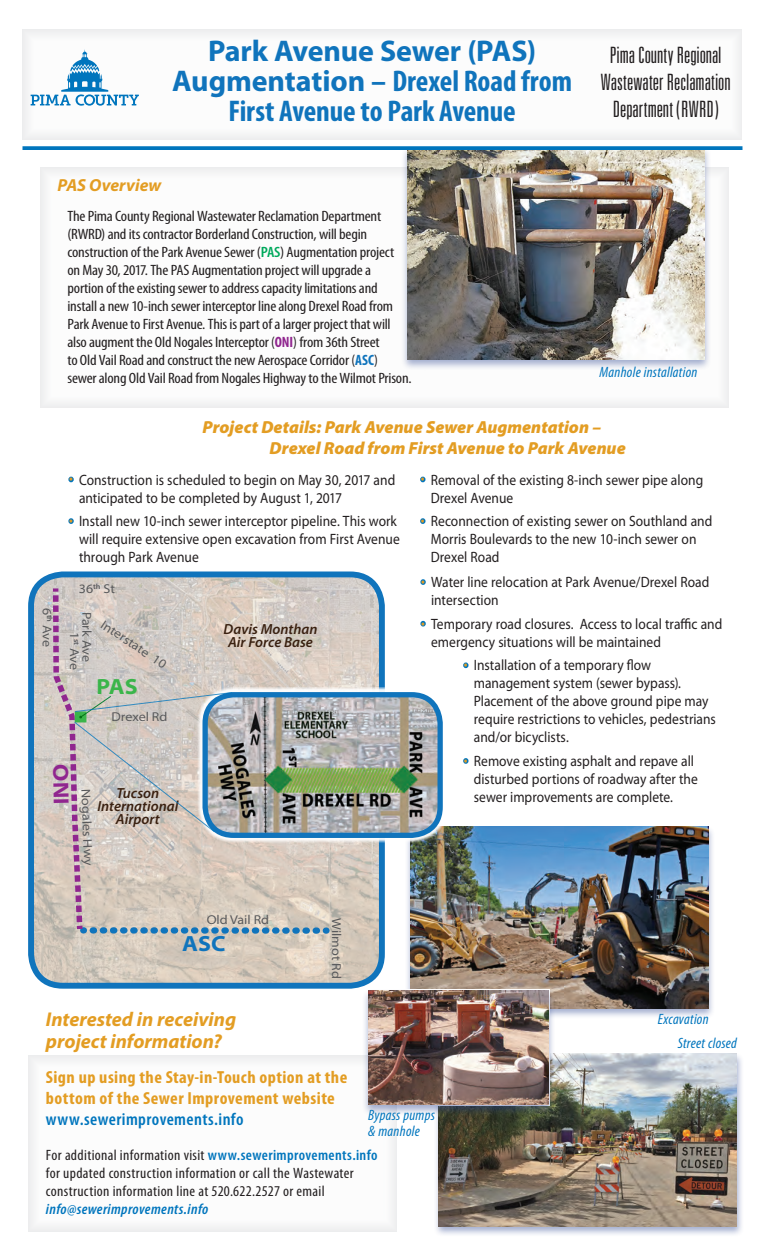
<style>
.page{position:relative;width:765px;height:1260px;background:#fff}
.page>*{position:absolute;margin:0;border:0;box-sizing:border-box;transform-origin:0 0}
.t1{font:700 condensed 30px/30px "Myriad Pro";letter-spacing:-.005em;color:#1074bc;text-align:center}
.t2{font:300 ultra-condensed 22.5px/27px "Univers";color:#231f20;text-align:center}
.t3{font:700 semi-expanded 22px "Myriad Pro";color:#1074bc}
.t4{font:700 semi-expanded 22px "Myriad Pro";color:#3ab54a}
.t5{font:italic 700 20px/22.5px "Myriad Pro";color:#e39d23}
.t6{font:italic 900 17.5px/21px "Myriad Pro";color:#e39d23}
.t7{font:700 condensed 17.5px/21px "Myriad Pro";letter-spacing:.025em;color:#e39d23;scale:1.04 1}
.t8{font:600 condensed 17.5px "Myriad Pro";letter-spacing:.025em;color:#0075bd;scale:1.04 1}
.t9{font:italic 700 17.5px "Myriad Pro";color:#e39d23}
.t10{font:15px/18px "Myriad Pro";color:#231f20;scale:.9 1}
.t11{font:condensed 15px/18px "Myriad Pro";letter-spacing:-.015em;color:#231f20;scale:1.1 1}
.t12{font:condensed 15px/18px "Myriad Pro";letter-spacing:.02em;color:#231f20;scale:1.04 1}
.t13{font:italic condensed 15px/16.2px "Myriad Pro";letter-spacing:.02em;color:#0075bd}
.t14{font:italic 600 condensed 15px "Myriad Pro";letter-spacing:.025em;color:#0075bd;scale:1.04 1}
.t15{font:italic 600 14.62px/12.9px "Myriad Pro";color:#3a2111;text-align:center}
.t16{font:semi-expanded 12.88px "Myriad Pro";color:#57585a}
.s1{font-stretch:normal}
.s2{font-weight:600;color:#00a95c}
.s3{font-weight:700;color:#90268f}
.s4{font-weight:700;color:#1074bc}
.s5{color:#e39d23}
.s6{font-weight:600;color:#0075bd}
</style>
<div class="page">
<div style="left:433px;top:1052px;width:311px;height:185px;background:#253f8e;opacity:.42"></div>
<img style="left:439px;top:1054px;width:298px;height:173px">
<div style="left:401px;top:146px;width:311px;height:225px;background:#253f8e;opacity:.42"></div>
<img style="left:408px;top:150px;width:297px;height:209px">
<svg style="left:31px;top:49px;width:108px;height:57px"></svg>
<svg style="left:22px;top:146px;width:720px;height:4px;fill:#0075bd"></svg>
<svg style="left:68px;top:477px;width:6px;height:5px"></svg>
<svg style="left:68px;top:518px;width:6px;height:6px"></svg>
<svg style="left:420px;top:477px;width:6px;height:5px"></svg>
<svg style="left:420px;top:518px;width:6px;height:6px"></svg>
<div style="left:405px;top:825px;width:311px;height:194px;background:#253f8e;opacity:.42"></div>
<img style="left:411px;top:827px;width:298px;height:182px">
<img style="left:34px;top:574px;width:344px;height:408px">
<div style="left:28px;top:572px;width:357px;height:417px;border:6px solid #1074bc;border-radius:32px"></div>
<svg style="left:420px;top:579px;width:6px;height:6px"></svg>
<svg style="left:420px;top:621px;width:6px;height:6px"></svg>
<svg style="left:463px;top:662px;width:6px;height:6px"></svg>
<svg style="left:463px;top:758px;width:6px;height:6px"></svg>
<div style="left:197px;top:687px;width:251px;height:156px;background:#fff;opacity:.94"></div>
<img style="left:327px;top:695px;width:113px;height:140px">
<div style="left:202px;top:692px;width:241px;height:146px;border:5px solid #1074bc;border-radius:29px"></div>
<div style="left:362px;top:988px;width:194px;height:128px;background:#253f8e;opacity:.42"></div>
<img style="left:368px;top:990px;width:180px;height:115px">
<svg style="left:50px;top:588px;width:277px;height:346px"></svg>
<h1 class="t1" style="left:172px;top:37px;width:401px"><span class="s1">Park Avenue Sewer (PAS)<br>Augmentation –</span> Drexel Road from<br>First Avenue to Park Avenue</h1>
<h2 class="t2" style="left:601px;top:41px;width:131px">Pima County Regional<br>Wastewater Reclamation<br>Department (RWRD)</h2>
<p class="t9" style="left:58px;top:176px;width:105px">PAS Overview</p>
<p class="t11" style="left:67px;top:207px;width:314px">The Pima County Regional Wastewater Reclamation Department (RWRD) and its contractor Borderland Construction, will begin construction of the Park Avenue Sewer (<span class="s2">PAS</span>) Augmentation project<br>on May 30, 2017. The PAS Augmentation project will upgrade a<br>portion of the existing sewer to address capacity limitations and<br>install a new 10-inch sewer interceptor line along Drexel Road from Park Avenue to First Avenue. This is part of a larger project that will also augment the Old Nogales Interceptor (<span class="s3">ONI</span>) from 36th Street<br>to Old Vail Road and construct the new Aerospace Corridor (<span class="s4">ASC</span>)<br>sewer along Old Vail Road from Nogales Highway to the Wilmot Prison.</p>
<p class="t13" style="left:599px;top:364px;width:100px">Manhole installation</p>
<p class="t6" style="left:270px;top:416px;width:358px;text-indent:-67px">Project Details: Park Avenue Sewer Augmentation –<br>Drexel Road from First Avenue to Park Avenue</p>
<p class="t16" style="left:54px;top:608px;width:41px;rotate:90deg">6<sup>th</sup> Ave</p>
<p class="t10" style="left:79px;top:471px;width:353px;text-indent:-10px"><span class="s5">•</span> Construction is scheduled to begin on May 30, 2017 and anticipated to be completed by August 1, 2017</p>
<p class="t10" style="left:79px;top:513px;width:358px;text-indent:-10px"><span class="s5">•</span> Install new 10-inch sewer interceptor pipeline. This work will require extensive open excavation from First Avenue through Park Avenue</p>
<p class="t16" style="left:79px;top:582px;width:38px">36<sup>th</sup> St</p>
<p class="t16" style="left:94px;top:612px;width:51px;rotate:90deg">Park Ave</p>
<p class="t16" style="left:81px;top:632px;width:40px;rotate:90deg">1<sup>st</sup> Ave</p>
<p class="t16" style="left:106px;top:617px;width:77px;rotate:34deg">Interstate 10</p>
<h3 class="t4" style="left:97px;top:674px;width:43px">PAS</h3>
<p class="t16" style="left:111px;top:709px;width:57px">Drexel Rd</p>
<p class="t15" style="left:224px;top:623px;width:95px">Davis Monthan<br>Air Force Base</p>
<p class="t15" style="left:97px;top:787px;width:82px">Tucson<br>International<br>Airport</p>
<p class="t16" style="left:93px;top:789px;width:78px;rotate:88deg">Nogales Hwy</p>
<p class="t16" style="left:207px;top:913px;width:64px">Old Vail Rd</p>
<p class="t16" style="left:344px;top:918px;width:62px;rotate:90deg">Wilmot Rd</p>
<h3 class="t3" style="left:182px;top:931px;width:45px">ASC</h3>
<p class="t10" style="left:431px;top:471px;width:304px;text-indent:-10px"><span class="s5">•</span> Removal of the existing 8-inch sewer pipe along<br>Drexel Avenue</p>
<p class="t10" style="left:431px;top:513px;width:314px;text-indent:-10px"><span class="s5">•</span> Reconnection of existing sewer on Southland and<br>Morris Boulevards to the new 10-inch sewer on<br>Drexel Road</p>
<p class="t10" style="left:431px;top:574px;width:311px;text-indent:-10px"><span class="s5">•</span> Water line relocation at Park Avenue/Drexel Road intersection</p>
<p class="t10" style="left:431px;top:615px;width:325px;text-indent:-10px"><span class="s5">•</span> Temporary road closures. Access to local traffic and emergency situations will be maintained</p>
<p class="t10" style="left:474px;top:657px;width:270px;text-indent:-10px"><span class="s5">•</span> Installation of a temporary flow management system (sewer bypass).<br>Placement of the above ground pipe may require restrictions to vehicles, pedestrians and/or bicyclists.</p>
<p class="t10" style="left:474px;top:752px;width:250px;text-indent:-10px"><span class="s5">•</span> Remove existing asphalt and repave all disturbed portions of roadway after the sewer improvements are complete.</p>
<h3 class="t5" style="left:46px;top:1008px;width:192px">Interested in receiving project information?</h3>
<p class="t7" style="left:46px;top:1067px;width:291px">Sign up using the Stay-in-Touch option at the bottom of the Sewer Improvement website</p>
<p class="t8" style="left:46px;top:1110px;width:192px">www.sewerimprovements.info</p>
<p class="t12" style="left:46px;top:1146px;width:320px">For additional information visit <span class="s6">www.sewerimprovements.info </span>for updated construction information or call the Wastewater construction information line at 520.622.2527 or email</p>
<p class="t14" style="left:46px;top:1201px;width:158px">info@sewerimprovements.info</p>
<p class="t13" style="left:368px;top:1107px;width:68px">Bypass pumps &amp; manhole</p>
<p class="t13" style="left:658px;top:1011px;width:52px">Excavation</p>
<p class="t13" style="left:678px;top:1035px;width:61px">Street closed</p>
</div>
